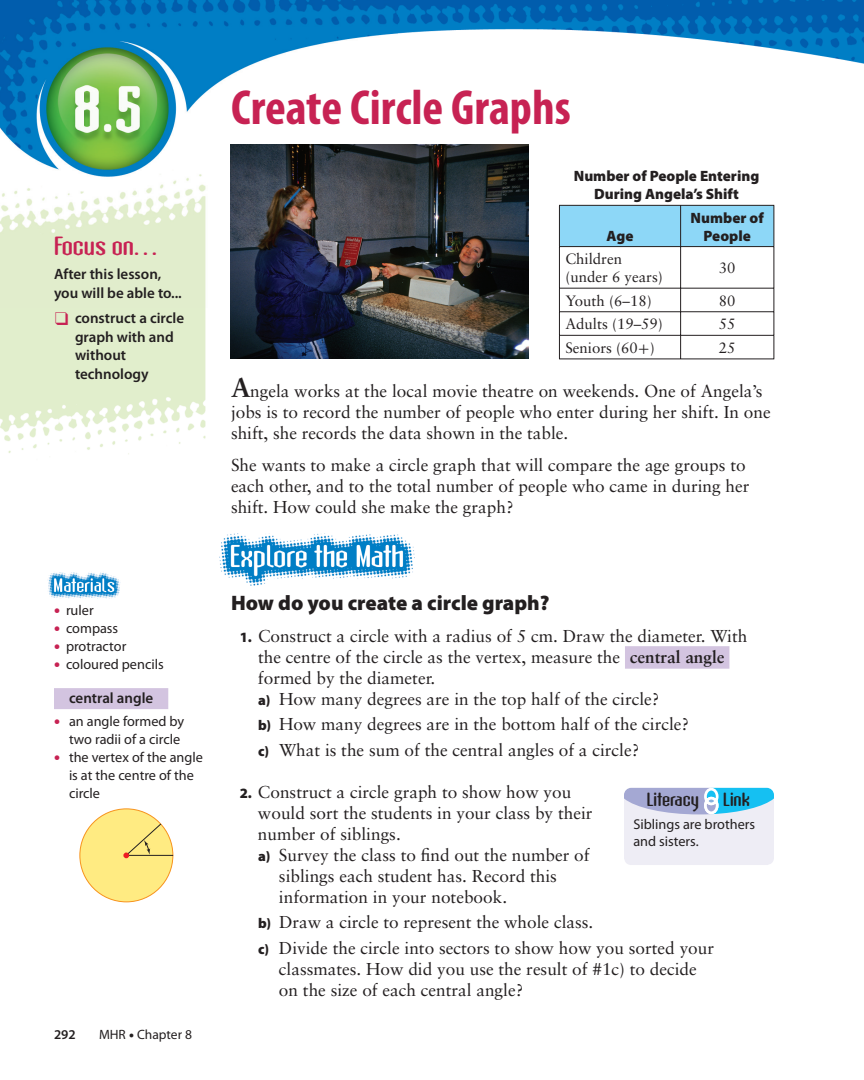
<style>
.page{position:relative;width:864px;height:1080px;background:#fff}
.page>*{position:absolute;margin:0;border:0;box-sizing:border-box;transform-origin:0 0}
.t1{font:700 condensed 49.5px "Myriad Pro";color:#c72253}
.t2{font:700 30px "Atomic Sans ICG";letter-spacing:-.005em;color:#c72253}
.t3{font:700 21.9px "Atomic Sans ICG";letter-spacing:-.015em;color:#231f20}
.t4{font:900 21px "Myriad Pro";color:#231f20}
.t5{font:17.25px/21px "Sabon";color:#231f20}
.t6{font:600 15px/18.8px "Myriad Pro";color:#231f20}
.t7{font:15px/18px "Sabon";color:#231f20}
.t8{font:900 15px/18px "Myriad Pro";color:#231f20;text-align:center}
.t9{font:14.25px/18px "Myriad Pro";color:#231f20}
.t10{font:13.5px "Myriad Pro";color:#231f20}
.t11{font:600 13.5px "Myriad Pro";color:#231f20}
.s1{font-family:"Uni Math"}
.s2{font-weight:700;font-size:27px}
.s3{font-weight:900;font-size:16.5px;color:#c72253}
.s4{font-weight:900}
.s5{font-family:"Myriad Pro";font-weight:900;font-size:14.25px}
.s6{font-weight:700}
</style>
<div class="page">
<img style="left:0;top:0;width:864px;height:454px">
<div style="left:625px;top:646px;width:104px;height:23px;background:#d3c4e0"></div>
<img style="left:48px;top:572px;width:73px;height:27px">
<div style="left:560px;top:206px;width:214px;height:40px;background:#8dd7f7"></div>
<hr style="left:559px;top:205px;width:122px;height:1px;background:#231f20">
<hr style="left:559px;top:206px;width:1px;height:40px;background:#231f20">
<hr style="left:681px;top:205px;width:93px;height:1px;background:#231f20">
<hr style="left:680px;top:206px;width:1px;height:40px;background:#231f20">
<hr style="left:774px;top:206px;width:1px;height:40px;background:#231f20">
<hr style="left:559px;top:246px;width:122px;height:1px;background:#231f20">
<hr style="left:559px;top:247px;width:1px;height:41px;background:#231f20">
<hr style="left:681px;top:246px;width:93px;height:1px;background:#231f20">
<hr style="left:680px;top:247px;width:1px;height:41px;background:#231f20">
<hr style="left:774px;top:247px;width:1px;height:41px;background:#231f20">
<hr style="left:559px;top:288px;width:122px;height:1px;background:#231f20">
<hr style="left:681px;top:288px;width:93px;height:1px;background:#231f20">
<hr style="left:559px;top:311px;width:122px;height:1px;background:#231f20">
<hr style="left:681px;top:311px;width:93px;height:1px;background:#231f20">
<hr style="left:559px;top:335px;width:122px;height:1px;background:#231f20">
<svg style="left:559px;top:289px;width:1px;height:70px"></svg>
<hr style="left:681px;top:335px;width:93px;height:1px;background:#231f20">
<svg style="left:680px;top:289px;width:1px;height:70px"></svg>
<svg style="left:774px;top:289px;width:1px;height:70px"></svg>
<hr style="left:559px;top:359px;width:122px;height:1px;background:#231f20">
<hr style="left:681px;top:359px;width:93px;height:1px;background:#231f20">
<div style="left:54px;top:688px;width:114px;height:21px;background:#d3c4e0"></div>
<div style="left:80px;top:809px;width:93px;height:93px;background:#ffeb82;border-radius:50%"></div>
<svg style="left:123px;top:823px;width:51px;height:35px"></svg>
<div style="left:624px;top:790px;width:150px;height:75px;background:#eeedf5;border-radius:8px"></div>
<svg style="left:624px;top:787px;width:150px;height:28px"></svg>
<div style="left:705px;top:797px;width:12px;height:8px;border:3px solid #fff;border-radius:50%"></div>
<img style="left:219px;top:533px;width:196px;height:53px">
<img style="left:231px;top:144px;width:297px;height:215px">
<svg style="left:55px;top:312px;width:13px;height:13px"></svg>
<p class="t2" style="left:54px;top:236px;width:104px">Focus on…</p>
<p class="t6" style="left:54px;top:266px;width:129px">After this lesson, you will be able to...</p>
<p class="t6" style="left:75px;top:310px;width:111px">construct a circle graph with and without technology</p>
<p class="t1" style="left:231px;top:90px;width:341px">Create Circle Graphs</p>
<p class="t8" style="left:574px;top:168px;width:187px">Number of People Entering<br>During Angela’s Shift</p>
<p class="t8" style="left:607px;top:228px;width:28px">Age</p>
<p class="t8" style="left:691px;top:210px;width:75px">Number of<br>People</p>
<p class="t7" style="left:565px;top:251px;width:99px">Children (under 6 years)</p>
<p class="t7" style="left:719px;top:260px;width:18px">30</p>
<p class="t7" style="left:565px;top:293px;width:88px">Youth (6–18)</p>
<p class="t7" style="left:719px;top:293px;width:18px">80</p>
<p class="t7" style="left:565px;top:316px;width:99px">Adults (19–59)</p>
<p class="t7" style="left:719px;top:316px;width:18px">55</p>
<p class="t7" style="left:565px;top:340px;width:91px">Seniors (60<span class="s1">+</span>)</p>
<p class="t7" style="left:719px;top:340px;width:18px">25</p>
<p class="t5" style="left:231px;top:382px;width:541px"><span class="s2">A</span>ngela works at the local movie theatre on weekends. One of Angela’s jobs is to record the number of people who enter during her shift. In one shift, she records the data shown in the table.</p>
<p class="t5" style="left:231px;top:456px;width:520px">She wants to make a circle graph that will compare the age groups to each other, and to the total number of people who came in during her shift. How could she make the graph?</p>
<p class="t9" style="left:54px;top:602px;width:41px"><span class="s3">•</span> ruler</p>
<p class="t9" style="left:54px;top:620px;width:66px"><span class="s3">•</span> compass</p>
<p class="t9" style="left:54px;top:638px;width:74px"><span class="s3">•</span> protractor</p>
<p class="t9" style="left:54px;top:656px;width:111px"><span class="s3">•</span> coloured pencils</p>
<p class="t6" style="left:69px;top:690px;width:86px">central angle</p>
<p class="t9" style="left:54px;top:713px;width:132px;text-align:right"><span class="s3">•</span> an angle formed by two radii of a circle</p>
<p class="t9" style="left:69px;top:749px;width:136px;text-indent:-15px"><span class="s3">•</span> the vertex of the angle is at the centre of the circle</p>
<p class="t11" style="left:54px;top:1029px;width:23px">292</p>
<p class="t10" style="left:99px;top:1029px;width:95px">MHR <span class="s4">•</span> Chapter 8</p>
<p class="t4" style="left:231px;top:595px;width:320px">How do you create a circle graph?</p>
<p class="t5" style="left:258px;top:627px;width:491px;text-indent:-18px"><span class="s5">1.</span> Construct a circle with a radius of 5 cm. Draw the diameter. With the centre of the circle as the vertex, measure the <span class="s6">central angle </span>formed by the diameter.<br><span class="s5">a)</span> How many degrees are in the top half of the circle?</p>
<p class="t5" style="left:258px;top:713px;width:433px;line-height:25.5px"><span class="s5">b)</span> How many degrees are in the bottom half of the circle? <span class="s5">c)</span> What is the sum of the central angles of a circle?</p>
<p class="t5" style="left:240px;top:783px;width:333px"><span class="s5">2.</span> Construct a circle graph to show how you</p>
<p class="t5" style="left:258px;top:804px;width:336px">would sort the students in your class by their</p>
<p class="t5" style="left:258px;top:825px;width:144px">number of siblings.</p>
<p class="t5" style="left:258px;top:846px;width:333px"><span class="s5">a)</span> Survey the class to find out the number of</p>
<p class="t5" style="left:279px;top:867px;width:279px">siblings each student has. Record this</p>
<p class="t5" style="left:279px;top:888px;width:230px">information in your notebook.</p>
<p class="t5" style="left:258px;top:911px;width:458px;line-height:25.5px"><span class="s5">b)</span> Draw a circle to represent the whole class.<br><span class="s5">c)</span> Divide the circle into sectors to show how you sorted your</p>
<p class="t5" style="left:279px;top:960px;width:419px">classmates. How did you use the result of #1c) to decide on the size of each central angle?</p>
<p class="t3" style="left:647px;top:793px;width:105px">Literacy Link</p>
<p class="t9" style="left:633px;top:817px;width:123px;line-height:16.5px">Siblings are brothers and sisters.</p>
</div>
